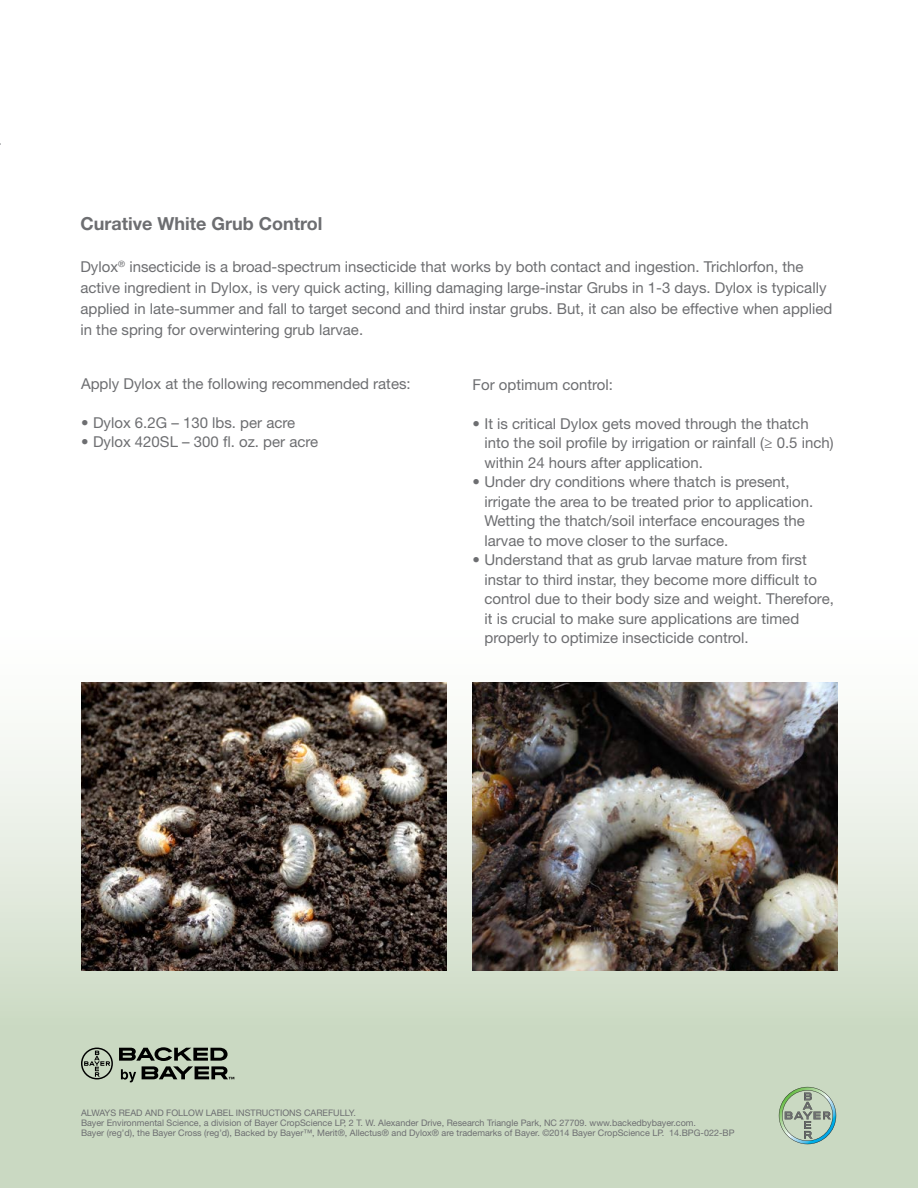
<style>
.page{position:relative;width:918px;height:1188px;background:#fff}
.page>*{position:absolute;margin:0;border:0;box-sizing:border-box;transform-origin:0 0}
.t1{font:700 18px "Helvetica Neue LT Std";color:#6d6e71}
.t2{font:15px/19.5px "Helvetica Neue LT Std";color:#6d6e71}
.t3{font:9px/9.8px "Helvetica Neue LT Std";color:#6d6e71}
</style>
<div class="page">
<div style="left:0;top:609px;width:918px;height:579px;background:linear-gradient(to bottom,#fff,#bfd1b6)"></div>
<svg style="left:779px;top:1087px;width:57px;height:57px;background:#a8bfad"></svg>
<svg style="left:119px;top:1047px;width:115px;height:35px;background:#7d8678"></svg>
<svg style="left:81px;top:1048px;width:32px;height:31px"></svg>
<img style="left:81px;top:683px;width:365px;height:288px">
<img style="left:472px;top:683px;width:366px;height:288px">
<p class="t1" style="left:80px;top:212px;width:244px">Curative White Grub Control</p>
<p class="t2" style="left:80px;top:256px;width:753px;line-height:21px">Dylox<sup>®</sup> insecticide is a broad-spectrum insecticide that works by both contact and ingestion. Trichlorfon, the active ingredient in Dylox, is very quick acting, killing damaging large-instar Grubs in 1-3 days. Dylox is typically applied in late-summer and fall to target second and third instar grubs. But, it can also be effective when applied in the spring for overwintering grub larvae.</p>
<p class="t2" style="left:81px;top:373px;width:331px">Apply Dylox at the following recommended rates:</p>
<p class="t2" style="left:81px;top:412px;width:216px">• Dylox 6.2G – 130 lbs. per acre</p>
<p class="t2" style="left:81px;top:432px;width:239px">• Dylox 420SL – 300 fl. oz. per acre</p>
<p class="t2" style="left:472px;top:375px;width:142px">For optimum control:</p>
<p class="t2" style="left:484px;top:414px;width:351px;text-indent:-12px">• It is critical Dylox gets moved through the thatch into the soil profile by irrigation or rainfall (≥ 0.5 inch) within 24 hours after application.</p>
<p class="t2" style="left:484px;top:472px;width:330px;text-indent:-12px">• Under dry conditions where thatch is present, irrigate the area to be treated prior to application.<br>Wetting the thatch/soil interface encourages the larvae to move closer to the surface.</p>
<p class="t2" style="left:484px;top:550px;width:351px;text-indent:-12px">• Understand that as grub larvae mature from first instar to third instar, they become more difficult to control due to their body size and weight. Therefore, it is crucial to make sure applications are timed properly to optimize insecticide control.</p>
<p class="t3" style="left:81px;top:1108px;width:655px">ALWAYS READ AND FOLLOW LABEL INSTRUCTIONS CAREFULLY.<br>Bayer Environmental Science, a division of Bayer CropScience LP, 2 T. W. Alexander Drive, Research Triangle Park, NC 27709. www.backedbybayer.com.<br>Bayer (reg’d), the Bayer Cross (reg’d), Backed by Bayer™, Merit®, Allectus® and Dylox® are trademarks of Bayer. ©2014 Bayer CropScience LP. 14.BPG-022-BP</p>
</div>
